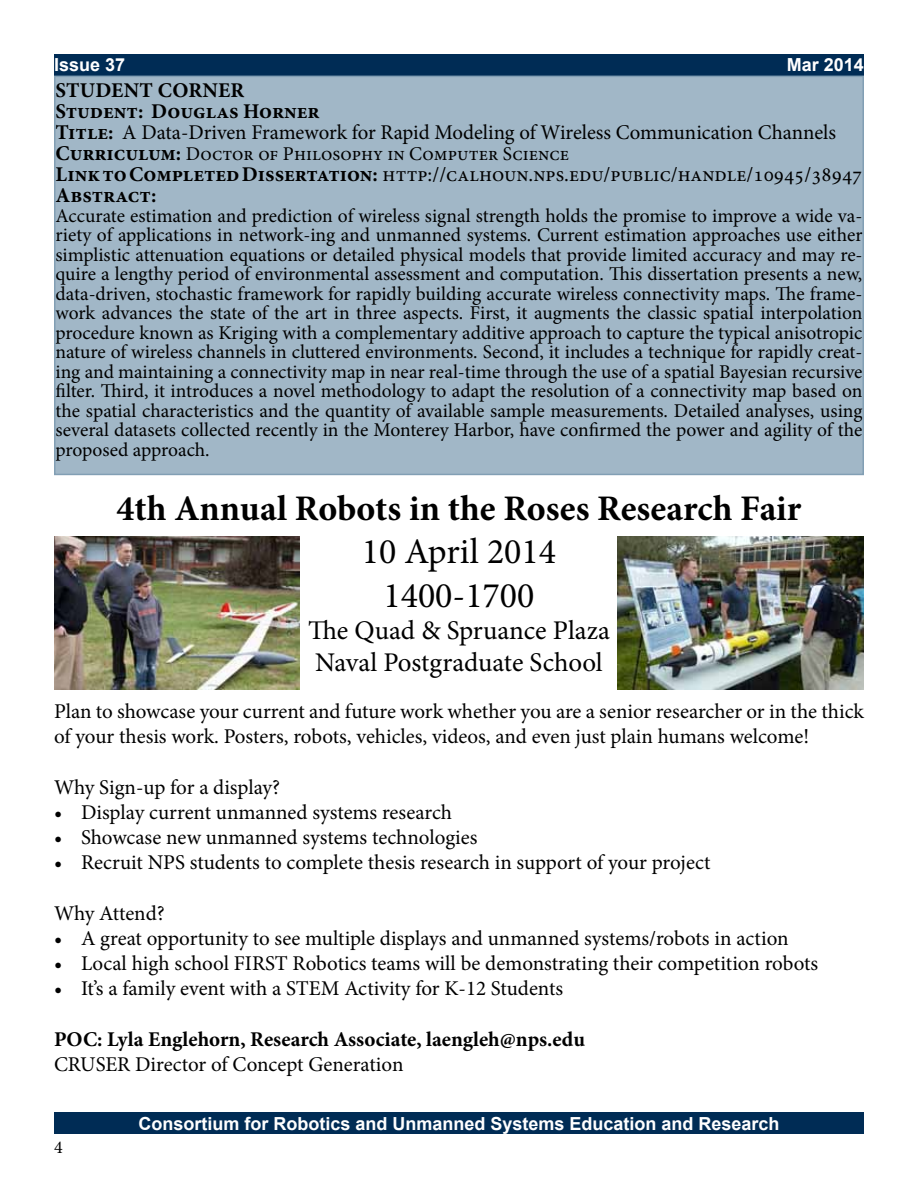
<style>
.page{position:relative;width:918px;height:1188px;background:#fff}
.page>*{position:absolute;margin:0;border:0;box-sizing:border-box;transform-origin:0 0}
.t1{font:700 36px "Minion Pro";letter-spacing:-.005em;color:#000}
.t2{font:36px/43.2px "Minion Pro";color:#000;text-align:center}
.t3{font:27px/32.4px "Minion Pro";color:#000}
.t4{font:21px/21px "Minion Pro";color:#000}
.t5{font:700 21px "Minion Pro";color:#000}
.t6{font:19.5px/19.5px "Minion Pro";color:#000;text-align:justify}
.t7{font:700 18px "Arial";color:#fff}
.t8{font:18px "Minion Pro";color:#000}
.s1{font-weight:700}
.s2{font-weight:700;font-size:21px}
</style>
<div class="page">
<div style="left:54px;top:54px;width:810px;height:22px;background:#002c55"></div>
<div style="left:54px;top:1112px;width:810px;height:22px;background:#002c55"></div>
<div style="left:55px;top:76px;width:808px;height:398px;background:#a1b7c7"></div>
<div style="left:54px;top:76px;width:810px;height:399px;border:2px solid #829fb4"></div>
<img style="left:617px;top:536px;width:247px;height:153px">
<img style="left:54px;top:536px;width:245px;height:153px">
<p class="t7" style="left:54px;top:53px;width:73px">Issue 37</p>
<p class="t7" style="left:787px;top:53px;width:79px">Mar 2014</p>
<p class="t5" style="left:56px;top:75px;width:26px">Student</p>
<p class="t4" style="left:55px;top:80px;width:782px;text-indent:102px"><span class="s1">Corner<br>Student: Douglas Horner<br>Title:</span> A Data-Driven Framework for Rapid Modeling of Wireless Communication Channels</p>
<p class="t6" style="left:56px;top:144px;width:515px"><span class="s2">Curriculum:</span> Doctor of Philosophy in Computer Science</p>
<p class="t4" style="left:56px;top:163px;width:808px;line-height:21.6px"><span class="s1">Link to Completed Dissertation:</span> http://calhoun.nps.edu/public/handle/10945/38947<br><span class="s1">Abstract:</span></p>
<p class="t6" style="left:56px;top:206px;width:809px">Accurate estimation and prediction of wireless signal strength holds the promise to improve a wide va&shy;riety of applications in network-ing and unmanned systems. Current estimation approaches use either simplistic attenuation equations or detailed physical models that provide limited accuracy and may re&shy;quire a lengthy period of environmental assessment and computation. This dissertation presents a new, data-driven, stochastic framework for rapidly building accurate wireless connectivity maps. The frame&shy;work advances the state of the art in three aspects. First, it augments the classic spatial interpolation procedure known as Kriging with a complementary additive approach to capture the typical anisotropic nature of wireless channels in cluttered environments. Second, it includes a technique for rapidly creat&shy;ing and maintaining a connectivity map in near real-time through the use of a spatial Bayesian recursive filter. Third, it introduces a novel methodology to adapt the resolution of a connectivity map based on the spatial characteristics and the quantity of available sample measurements. Detailed analyses, using several datasets collected recently in the Monterey Harbor, have confirmed the power and agility of the proposed approach.</p>
<h1 class="t1" style="left:117px;top:483px;width:686px">4th Annual Robots in the Roses Research Fair</h1>
<h1 class="t2" style="left:362px;top:531px;width:196px">10 April 2014<br>1400-1700</h1>
<h2 class="t3" style="left:308px;top:614px;width:303px">The Quad &amp; Spruance Plaza<br>Naval Postgraduate School</h2>
<p class="t4" style="left:54px;top:699px;width:811px;line-height:25.2px">Plan to showcase your current and future work whether you are a senior researcher or in the thick of your thesis work. Posters, robots, vehicles, videos, and even just plain humans welcome!</p>
<p class="t4" style="left:54px;top:777px;width:228px">Why Sign-up for a display?</p>
<p class="t4" style="left:54px;top:802px;width:400px">• Display current unmanned systems research</p>
<p class="t4" style="left:54px;top:827px;width:425px">• Showcase new unmanned systems technologies</p>
<p class="t4" style="left:54px;top:852px;width:658px">• Recruit NPS students to complete thesis research in support of your project</p>
<p class="t4" style="left:54px;top:903px;width:112px">Why Attend?</p>
<p class="t4" style="left:54px;top:928px;width:736px">• A great opportunity to see multiple displays and unmanned systems/robots in action</p>
<p class="t4" style="left:54px;top:953px;width:766px">• Local high school FIRST Robotics teams will be demonstrating their competition robots</p>
<p class="t4" style="left:54px;top:978px;width:511px">• It’s a family event with a STEM Activity for K-12 Students</p>
<p class="t5" style="left:54px;top:1024px;width:533px">POC: Lyla Englehorn, Research Associate, laengleh@nps.edu</p>
<p class="t4" style="left:54px;top:1054px;width:351px">CRUSER Director of Concept Generation</p>
<p class="t8" style="left:54px;top:1135px;width:10px">4</p>
<p class="t7" style="left:138px;top:1111px;width:643px">Consortium for Robotics and Unmanned Systems Education and Research</p>
</div>
